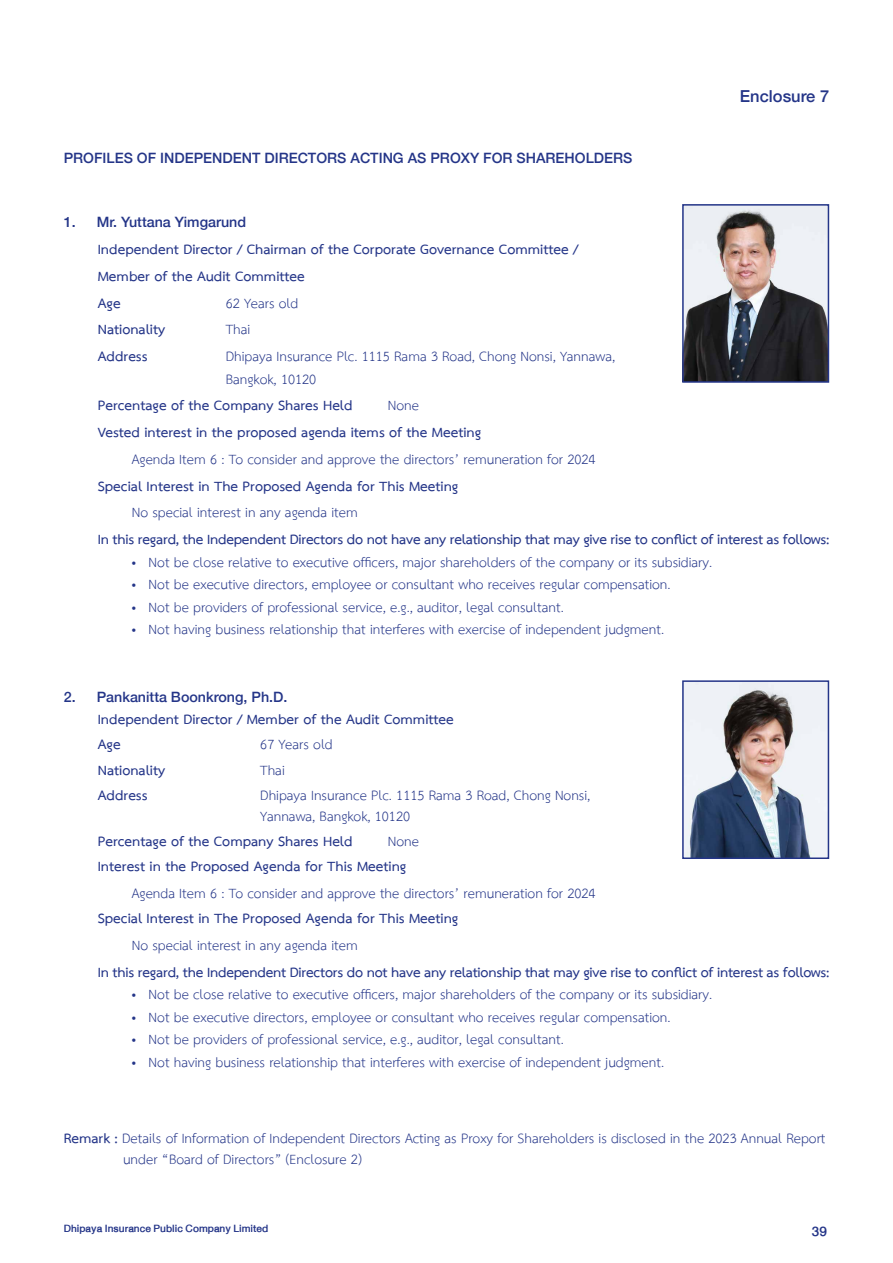
<style>
.page{position:relative;width:893px;height:1263px;background:#fff}
.page>*{position:absolute;margin:0;border:0;box-sizing:border-box;transform-origin:0 0}
.t1{font:19.5px/21px "TH Sarabun PSK";color:#243588}
.t2{font:700 19.5px/26.7px "TH Sarabun PSK";color:#243588}
.t3{font:19.5px "DB Helvethaica X 65 Med";color:#243588}
.t4{font:500 16.5px "Helvetica Neue";color:#243588}
.t5{font:15px "DB Helvethaica X 65 Med";color:#243588}
.t6{font:500 14.25px "Helvetica Neue";color:#243588}
.s1{font-weight:700}
</style>
<div class="page">
<img style="left:685px;top:207px;width:141px;height:173px">
<div style="left:682px;top:204px;width:147px;height:179px;border:2px solid #243588"></div>
<img style="left:685px;top:683px;width:141px;height:173px">
<div style="left:682px;top:680px;width:147px;height:179px;border:2px solid #243588"></div>
<p class="t6" style="left:64px;top:146px;width:570px">PROFILES OF INDEPENDENT DIRECTORS ACTING AS PROXY FOR SHAREHOLDERS</p>
<p class="t6" style="left:64px;top:211px;width:184px">1. Mr. Yuttana Yimgarund</p>
<p class="t2" style="left:98px;top:237px;width:482px">Independent Director / Chairman of the Corporate Governance Committee /<br>Member of the Audit Committee<br>Age</p>
<p class="t1" style="left:226px;top:293px;width:74px">62 Years old</p>
<p class="t4" style="left:740px;top:83px;width:91px">Enclosure 7</p>
<p class="t2" style="left:98px;top:317px;width:69px">Nationality</p>
<p class="t1" style="left:226px;top:320px;width:26px">Thai</p>
<p class="t2" style="left:98px;top:344px;width:51px">Address</p>
<p class="t1" style="left:226px;top:346px;width:391px;line-height:22.5px">Dhipaya Insurance Plc. 1115 Rama 3 Road, Chong Nonsi, Yannawa,<br>Bangkok, 10120</p>
<p class="t2" style="left:98px;top:393px;width:256px">Percentage of the Company Shares Held</p>
<p class="t1" style="left:388px;top:396px;width:33px">None</p>
<p class="t2" style="left:98px;top:420px;width:385px">Vested interest in the proposed agenda items of the Meeting</p>
<p class="t1" style="left:132px;top:449px;width:465px">Agenda Item 6 : To consider and approve the directors’ remuneration for 2024</p>
<p class="t2" style="left:98px;top:473px;width:362px">Special Interest in The Proposed Agenda for This Meeting</p>
<p class="t1" style="left:132px;top:503px;width:228px">No special interest in any agenda item</p>
<p class="t2" style="left:98px;top:527px;width:733px">In this regard, the Independent Directors do not have any relationship that may give rise to conflict of interest as follows:</p>
<p class="t1" style="left:132px;top:552px;width:582px">• Not be close relative to executive officers, major shareholders of the company or its subsidiary.</p>
<p class="t1" style="left:132px;top:574px;width:540px">• Not be executive directors, employee or consultant who receives regular compensation.</p>
<p class="t1" style="left:132px;top:597px;width:433px">• Not be providers of professional service, e.g., auditor, legal consultant.</p>
<p class="t1" style="left:132px;top:619px;width:534px">• Not having business relationship that interferes with exercise of independent judgment.</p>
<p class="t6" style="left:64px;top:685px;width:225px">2. Pankanitta Boonkrong, Ph.D.</p>
<p class="t2" style="left:98px;top:708px;width:358px;line-height:25.2px">Independent Director / Member of the Audit Committee<br>Age</p>
<p class="t1" style="left:260px;top:735px;width:74px">67 Years old</p>
<p class="t2" style="left:98px;top:757px;width:69px">Nationality</p>
<p class="t1" style="left:260px;top:760px;width:26px">Thai</p>
<p class="t2" style="left:98px;top:783px;width:51px">Address</p>
<p class="t1" style="left:260px;top:785px;width:332px">Dhipaya Insurance Plc. 1115 Rama 3 Road, Chong Nonsi,<br>Yannawa, Bangkok, 10120</p>
<p class="t2" style="left:98px;top:829px;width:256px">Percentage of the Company Shares Held</p>
<p class="t1" style="left:388px;top:831px;width:33px">None</p>
<p class="t2" style="left:98px;top:854px;width:310px">Interest in the Proposed Agenda for This Meeting</p>
<p class="t1" style="left:132px;top:883px;width:465px">Agenda Item 6 : To consider and approve the directors’ remuneration for 2024</p>
<p class="t2" style="left:98px;top:906px;width:362px">Special Interest in The Proposed Agenda for This Meeting</p>
<p class="t1" style="left:132px;top:935px;width:228px">No special interest in any agenda item</p>
<p class="t2" style="left:98px;top:960px;width:733px">In this regard, the Independent Directors do not have any relationship that may give rise to conflict of interest as follows:</p>
<p class="t1" style="left:132px;top:985px;width:582px">• Not be close relative to executive officers, major shareholders of the company or its subsidiary.</p>
<p class="t1" style="left:132px;top:1007px;width:540px">• Not be executive directors, employee or consultant who receives regular compensation.</p>
<p class="t1" style="left:132px;top:1030px;width:433px">• Not be providers of professional service, e.g., auditor, legal consultant.</p>
<p class="t1" style="left:132px;top:1052px;width:534px">• Not having business relationship that interferes with exercise of independent judgment.</p>
<p class="t1" style="left:123px;top:1128px;width:704px;text-indent:-59px"><span class="s1">Remark :</span> Details of Information of Independent Directors Acting as Proxy for Shareholders is disclosed in the 2023 Annual Report under “Board of Directors” (Enclosure 2)</p>
<p class="t5" style="left:64px;top:1220px;width:206px">Dhipaya Insurance Public Company Limited</p>
<p class="t3" style="left:812px;top:1220px;width:17px">39</p>
</div>
